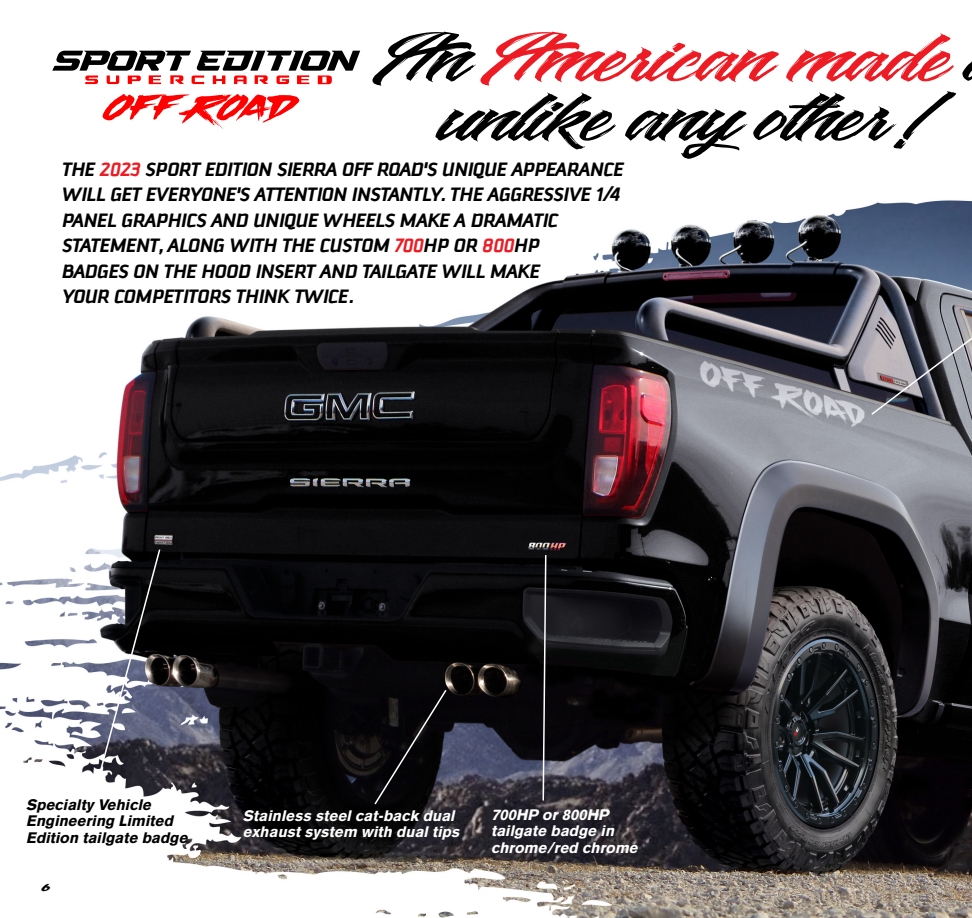
<style>
.page{position:relative;width:972px;height:918px;background:#fff}
.page>*{position:absolute;margin:0;border:0;box-sizing:border-box;transform-origin:0 0}
.t1{font:111px "Washington Basketball";color:#000;scale:1.33 1}
.t2{font:111px "Washington Basketball";color:#ed1c24;scale:1.33 1}
.t3{font:italic 700 21px/25.5px "Downtempo";color:#000}
.t4{font:italic 900 15px/16.5px "Basic Commercial LT";color:#fff}
.t5{font:italic 900 15px/16.5px "Basic Commercial LT";color:#000}
.t6{font:11.4px "Rhinos rocks";color:#000;scale:2.02 1}
.s1{color:#000}
.s2{color:#ed1c24}
</style>
<div class="page">
<img style="left:0;top:50px;width:972px;height:868px">
<svg style="left:542px;top:554px;width:5px;height:248px"></svg>
<svg style="left:373px;top:688px;width:75px;height:118px;background:#131215"></svg>
<svg style="left:93px;top:548px;width:68px;height:246px"></svg>
<svg style="left:870px;top:278px;width:102px;height:138px;background:#74747c"></svg>
<svg style="left:52px;top:51px;width:308px;height:33px"></svg>
<svg style="left:103px;top:94px;width:196px;height:35px"></svg>
<h1 class="t2" style="left:371px;top:-23px;width:438px"><span class="s1">An</span>American made</h1>
<h1 class="t1" style="left:444px;top:37px;width:387px">unlike any other!</h1>
<p class="t3" style="left:62px;top:156px;width:563px">THE <span class="s2">2023</span> SPORT EDITION SIERRA OFF ROAD'S UNIQUE APPEARANCE WILL GET EVERYONE'S ATTENTION INSTANTLY. THE AGGRESSIVE 1/4<br>PANEL GRAPHICS AND UNIQUE WHEELS MAKE A DRAMATIC STATEMENT, ALONG WITH THE CUSTOM <span class="s2">700</span>HP OR <span class="s2">800</span>HP<br>BADGES ON THE HOOD INSERT AND TAILGATE WILL MAKE<br>YOUR COMPETITORS THINK TWICE.</p>
<p class="t5" style="left:27px;top:796px;width:163px">Specialty Vehicle<br>Engineering Limited<br>Edition tailgate badge</p>
<p class="t6" style="left:41px;top:878px;width:6px">6</p>
<p class="t4" style="left:244px;top:807px;width:218px">Stainless steel cat-back dual exhaust system with dual tips</p>
<p class="t4" style="left:492px;top:806px;width:148px">700HP or 800HP tailgate badge in chrome/red chrome</p>
</div>
